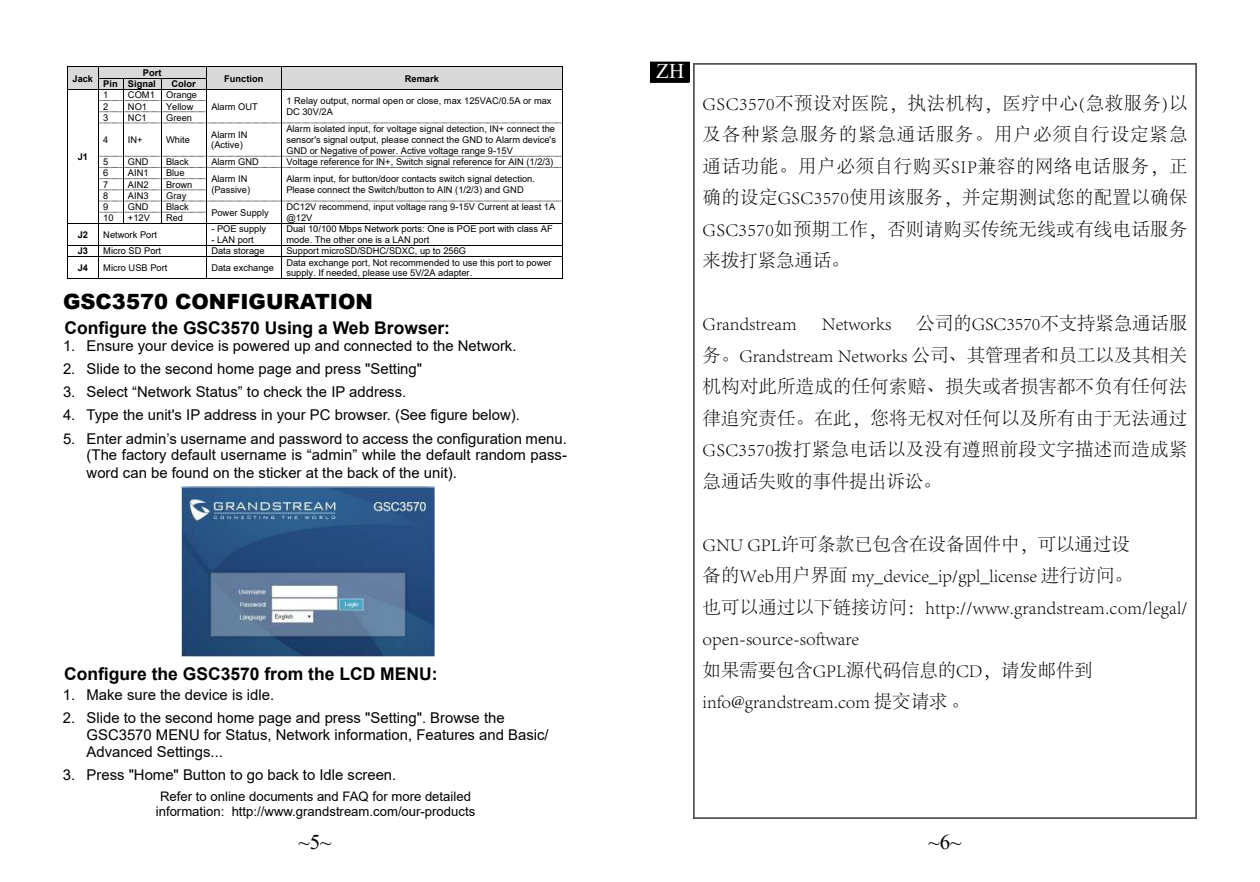
<style>
.page{position:relative;width:1260px;height:882px;background:#fff}
.page>*{position:absolute;margin:0;border:0;box-sizing:border-box;transform-origin:0 0}
.t1{font:900 21px "Arial";color:#000}
.t2{font:21px "Times New Roman";color:#000}
.t3{font:21px "Times New Roman";color:#fff}
.t4{font:300 18.38px/31.5px "Adobe Song Std";color:#000;text-align:justify}
.t5{font:700 17.5px "Arial";color:#000}
.t6{font:14.88px/16.8px "Arial";color:#000}
.t7{font:13.12px/15.8px "Arial";color:#000;text-align:center}
.t8{font:9.28px/10.7px "Arial";color:#000}
.t9{font:700 9.28px "Arial";color:#000}
</style>
<div class="page">
<img style="left:181px;top:486px;width:254px;height:170px">
<div style="left:68px;top:67px;width:30px;height:22px;background:#d9d9d9"></div>
<hr style="left:68px;top:67px;width:30px;height:1px;background:#000">
<hr style="left:68px;top:89px;width:30px;height:1px;background:#000">
<svg style="left:67px;top:67px;width:1px;height:56px"></svg>
<svg style="left:98px;top:67px;width:465px;height:57px"></svg>
<hr style="left:67px;top:123px;width:1px;height:33px;background:#000">
<hr style="left:98px;top:123px;width:1px;height:33px;background:#000">
<hr style="left:123px;top:123px;width:1px;height:33px;background:#000">
<hr style="left:161px;top:123px;width:1px;height:33px;background:#000">
<hr style="left:206px;top:123px;width:1px;height:33px;background:#000">
<hr style="left:281px;top:123px;width:1px;height:33px;background:#000">
<hr style="left:562px;top:123px;width:1px;height:33px;background:#000">
<hr style="left:68px;top:223px;width:30px;height:1px;background:#000">
<hr style="left:68px;top:245px;width:30px;height:1px;background:#000">
<hr style="left:68px;top:256px;width:30px;height:1px;background:#000">
<svg style="left:67px;top:156px;width:1px;height:123px"></svg>
<hr style="left:68px;top:278px;width:30px;height:1px;background:#000">
<svg style="left:98px;top:156px;width:465px;height:123px"></svg>
<div style="left:651px;top:63px;width:39px;height:19px;background:#000"></div>
<div style="left:650px;top:62px;width:40px;height:21px;border:2px solid #000"></div>
<p class="t9" style="left:73px;top:72px;width:22px">Jack</p>
<p class="t9" style="left:78px;top:150px;width:12px">J1</p>
<p class="t9" style="left:143px;top:66px;width:20px">Port</p>
<p class="t9" style="left:103px;top:77px;width:54px">Pin Signal</p>
<p class="t9" style="left:171px;top:77px;width:26px">Color</p>
<p class="t9" style="left:224px;top:72px;width:41px">Function</p>
<p class="t9" style="left:405px;top:72px;width:36px">Remark</p>
<p class="t8" style="left:103px;top:90px;width:7px">1</p>
<p class="t8" style="left:128px;top:90px;width:71px">COM1 Orange</p>
<p class="t8" style="left:211px;top:101px;width:48px">Alarm OUT</p>
<p class="t8" style="left:286px;top:95px;width:267px">1 Relay output, normal open or close, max 125VAC/0.5A or max<br>DC 30V/2A</p>
<p class="t8" style="left:103px;top:101px;width:7px">2</p>
<p class="t8" style="left:128px;top:101px;width:21px">NO1</p>
<p class="t8" style="left:166px;top:101px;width:29px">Yellow</p>
<p class="t8" style="left:103px;top:112px;width:7px">3</p>
<p class="t8" style="left:128px;top:112px;width:20px">NC1</p>
<p class="t8" style="left:166px;top:112px;width:27px">Green</p>
<p class="t8" style="left:103px;top:134px;width:7px">4</p>
<p class="t8" style="left:128px;top:134px;width:16px">IN+</p>
<p class="t8" style="left:166px;top:134px;width:25px">White</p>
<p class="t8" style="left:211px;top:129px;width:38px">Alarm IN (Active)</p>
<p class="t8" style="left:286px;top:124px;width:271px;text-align:justify">Alarm isolated input, for voltage signal detection, IN+ connect the sensor's signal output, please connect the GND to Alarm device's GND or Negative of power. Active voltage range 9-15V</p>
<p class="t8" style="left:103px;top:157px;width:7px">5</p>
<p class="t8" style="left:128px;top:157px;width:22px">GND</p>
<p class="t8" style="left:166px;top:157px;width:24px">Black</p>
<p class="t8" style="left:211px;top:157px;width:49px">Alarm GND</p>
<p class="t8" style="left:286px;top:157px;width:268px">Voltage reference for IN+, Switch signal reference for AIN (1/2/3)</p>
<p class="t8" style="left:103px;top:168px;width:7px">6</p>
<p class="t8" style="left:128px;top:168px;width:22px">AIN1</p>
<p class="t8" style="left:166px;top:168px;width:20px">Blue</p>
<p class="t8" style="left:211px;top:174px;width:40px">Alarm IN (Passive)</p>
<p class="t8" style="left:286px;top:174px;width:250px">Alarm input, for button/door contacts switch signal detection.<br>Please connect the Switch/button to AIN (1/2/3) and GND</p>
<p class="t8" style="left:103px;top:179px;width:7px">7</p>
<p class="t8" style="left:128px;top:179px;width:22px">AIN2</p>
<p class="t8" style="left:166px;top:179px;width:28px">Brown</p>
<p class="t8" style="left:103px;top:190px;width:7px">8</p>
<p class="t8" style="left:128px;top:190px;width:22px">AIN3</p>
<p class="t8" style="left:166px;top:190px;width:22px">Gray</p>
<p class="t8" style="left:103px;top:201px;width:7px">9</p>
<p class="t8" style="left:128px;top:201px;width:22px">GND</p>
<p class="t8" style="left:166px;top:201px;width:24px">Black</p>
<p class="t8" style="left:286px;top:202px;width:270px">DC12V recommend, input voltage rang 9-15V Current at least 1A</p>
<p class="t8" style="left:211px;top:207px;width:59px">Power Supply</p>
<p class="t8" style="left:103px;top:213px;width:12px">10</p>
<p class="t8" style="left:128px;top:213px;width:23px">+12V</p>
<p class="t8" style="left:166px;top:213px;width:19px">Red</p>
<p class="t8" style="left:286px;top:212px;width:27px">@12V</p>
<p class="t9" style="left:78px;top:228px;width:12px">J2</p>
<p class="t8" style="left:103px;top:229px;width:55px">Network Port</p>
<p class="t8" style="left:211px;top:224px;width:56px">- POE supply</p>
<p class="t8" style="left:211px;top:235px;width:44px">- LAN port</p>
<p class="t8" style="left:286px;top:224px;width:268px">Dual 10/100 Mbps Network ports: One is POE port with class AF mode. The other one is a LAN port</p>
<p class="t9" style="left:78px;top:245px;width:12px">J3</p>
<p class="t8" style="left:103px;top:246px;width:59px">Micro SD Port</p>
<p class="t8" style="left:211px;top:246px;width:55px">Data storage</p>
<p class="t8" style="left:286px;top:246px;width:181px">Support microSD/SDHC/SDXC, up to 256G</p>
<p class="t9" style="left:78px;top:261px;width:12px">J4</p>
<p class="t8" style="left:103px;top:262px;width:66px">Micro USB Port</p>
<p class="t8" style="left:211px;top:262px;width:64px">Data exchange</p>
<p class="t8" style="left:286px;top:257px;width:267px">Data exchange port, Not recommended to use this port to power supply. If needed, please use 5V/2A adapter.</p>
<h1 class="t1" style="left:63px;top:286px;width:312px">GSC3570 CONFIGURATION</h1>
<h3 class="t5" style="left:64px;top:315px;width:387px">Configure the GSC3570 Using a Web Browser:</h3>
<h3 class="t6" style="left:63px;top:337px;width:455px">1. Ensure your device is powered up and connected to the Network.</h3>
<h3 class="t6" style="left:63px;top:361px;width:361px">2. Slide to the second home page and press "Setting"</h3>
<h3 class="t6" style="left:63px;top:384px;width:345px">3. Select “Network Status” to check the IP address.</h3>
<h3 class="t6" style="left:63px;top:407px;width:458px">4. Type the unit's IP address in your PC browser. (See figure below).</h3>
<h3 class="t6" style="left:87px;top:430px;width:482px;line-height:17.3px;text-align:justify;text-indent:-24px">5. Enter admin’s username and password to access the configuration menu. (The factory default username is “admin” while the default random pass&shy;word can be found on the sticker at the back of the unit).</h3>
<h3 class="t5" style="left:64px;top:661px;width:375px">Configure the GSC3570 from the LCD MENU:</h3>
<h3 class="t6" style="left:63px;top:686px;width:213px">1. Make sure the device is idle.</h3>
<h3 class="t6" style="left:87px;top:709px;width:464px;text-indent:-24px">2. Slide to the second home page and press "Setting". Browse the<br>GSC3570 MENU for Status, Network information, Features and Basic/<br>Advanced Settings...</h3>
<h3 class="t6" style="left:63px;top:766px;width:335px">3. Press "Home" Button to go back to Idle screen.</h3>
<h3 class="t7" style="left:156px;top:788px;width:321px">Refer to online documents and FAQ for more detailed information: http://www.grandstream.com/our-products</h3>
<h1 class="t3" style="left:656px;top:56px;width:29px">ZH</h1>
<h2 class="t4" style="left:703px;top:88px;width:486px">GSC3570不预设对医院，执法机构，医疗中心(急救服务)以及各种紧急服务的紧急通话服务。用户必须自行设定紧急通话功能。用户必须自行购买SIP兼容的网络电话服务，正确的设定GSC3570使用该服务，并定期测试您的配置以确保GSC3570如预期工作，否则请购买传统无线或有线电话服务来拨打紧急通话。</h2>
<h2 class="t4" style="left:703px;top:308px;width:486px;text-indent:214px">公司的GSC3570不支持紧急通话服务。Grandstream Networks 公司、其管理者和员工以及其相关机构对此所造成的任何索赔、损失或者损害都不负有任何法律追究责任。在此，您将无权对任何以及所有由于无法通过GSC3570拨打紧急电话以及没有遵照前段文字描述而造成紧急通话失败的事件提出诉讼。</h2>
<h2 class="t4" style="left:703px;top:308px;width:96px">Grandstream</h2>
<h2 class="t4" style="left:822px;top:308px;width:71px">Networks</h2>
<h2 class="t4" style="left:703px;top:529px;width:486px;text-align:left">GNU GPL许可条款已包含在设备固件中，可以通过设<br>备的Web用户界面 my_device_ip/gpl_license 进行访问。<br>也可以通过以下链接访问：http://www.grandstream.com/legal/ open-source-software<br>如果需要包含GPL源代码信息的CD，请发邮件到info@grandstream.com 提交请求 。</h2>
<h1 class="t2" style="left:298px;top:827px;width:35px">~5~</h1>
<h1 class="t2" style="left:928px;top:827px;width:35px">~6~</h1>
</div>
